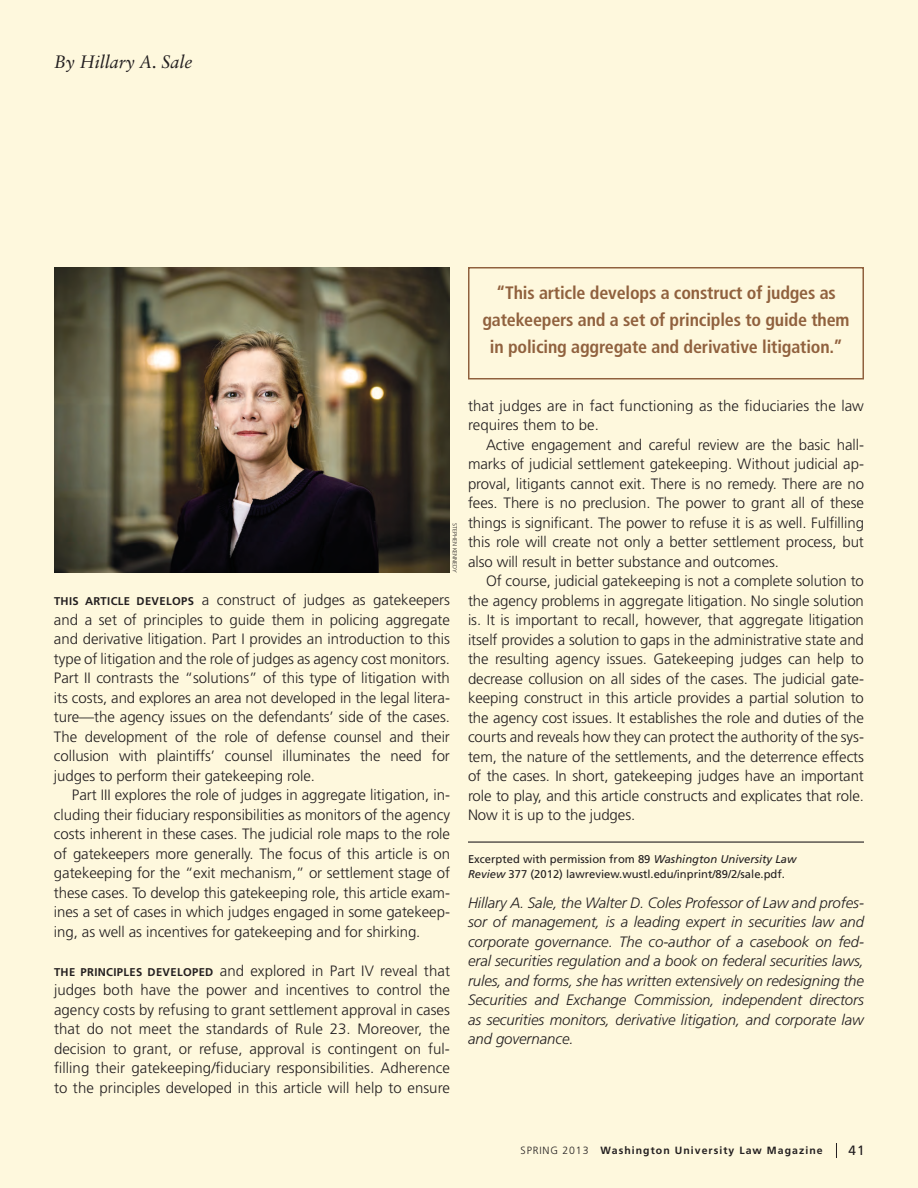
<style>
.page{position:relative;width:918px;height:1188px;background:#fef8dd}
.page>*{position:absolute;margin:0;border:0;box-sizing:border-box;transform-origin:0 0}
.t1{font:700 condensed 18px/27px "Frutiger LT Std";letter-spacing:-.01em;color:#90613e;text-align:center}
.t2{font:italic 18px "Sabon LT Std";color:#231f20}
.t3{font:300 15px/19.5px "Frutiger LT Std";letter-spacing:-.005em;color:#231f20;text-align:justify}
.t4{font:italic 300 15px/19.5px "Frutiger LT Std";letter-spacing:-.005em;color:#231f20;text-align:justify}
.t5{font:13.5px "Frutiger LT Std";color:#231f20}
.t6{font:11.25px/15px "Frutiger LT Std";color:#231f20}
.t7{font:700 10.5px "Frutiger LT Std";letter-spacing:.1em;color:#231f20}
.t8{font:300 6px "Frutiger LT Std";color:#231f20}
.s1{font-weight:700;font-size:11.25px}
.s2{font-style:italic}
.s3{font-weight:300}
</style>
<div class="page">
<svg style="left:836px;top:1143px;width:1px;height:15px"></svg>
<hr style="left:468px;top:842px;width:396px;height:1px;background:#231f20">
<img style="left:54px;top:267px;width:396px;height:306px">
<div style="left:468px;top:267px;width:396px;height:113px;border:2px solid #90613e"></div>
<p class="t2" style="left:54px;top:51px;width:140px">By Hillary A. Sale</p>
<p class="t1" style="left:482px;top:279px;width:369px">“This article develops a construct of judges as gatekeepers and a set of principles to guide them in policing aggregate and derivative litigation.”</p>
<p class="t8" style="left:458px;top:523px;width:52px;rotate:90deg">STEPHEN KENNEDY</p>
<p class="t3" style="left:54px;top:591px;width:398px"><span class="s1">THIS ARTICLE DEVELOPS</span> a construct of judges as gatekeepers and a set of principles to guide them in policing aggregate and derivative litigation. Part I provides an introduction to this type of litigation and the role of judges as agency cost monitors.<br>Part II contrasts the “solutions” of this type of litigation with its costs, and explores an area not developed in the legal litera&shy;ture—the agency issues on the defendants’ side of the cases.<br>The development of the role of defense counsel and their collusion with plaintiffs’ counsel illuminates the need for judges to perform their gatekeeping role.</p>
<p class="t3" style="left:54px;top:786px;width:398px;text-indent:18px">Part III explores the role of judges in aggregate litigation, in&shy;cluding their fiduciary responsibilities as monitors of the agency costs inherent in these cases. The judicial role maps to the role of gatekeepers more generally. The focus of this article is on gatekeeping for the “exit mechanism,” or settlement stage of these cases. To develop this gatekeeping role, this article exam&shy;ines a set of cases in which judges engaged in some gatekeep&shy;ing, as well as incentives for gatekeeping and for shirking.</p>
<p class="t3" style="left:54px;top:961px;width:398px"><span class="s1">THE PRINCIPLES DEVELOPED</span> and explored in Part IV reveal that judges both have the power and incentives to control the agency costs by refusing to grant settlement approval in cases that do not meet the standards of Rule 23. Moreover, the decision to grant, or refuse, approval is contingent on ful&shy;filling their gatekeeping/fiduciary responsibilities. Adherence to the principles developed in this article will help to ensure</p>
<p class="t3" style="left:468px;top:396px;width:397px">that judges are in fact functioning as the fiduciaries the law requires them to be.</p>
<p class="t3" style="left:468px;top:435px;width:398px;text-indent:18px">Active engagement and careful review are the basic hall&shy;marks of judicial settlement gatekeeping. Without judicial ap&shy;proval, litigants cannot exit. There is no remedy. There are no fees. There is no preclusion. The power to grant all of these things is significant. The power to refuse it is as well. Fulfilling this role will create not only a better settlement process, but also will result in better substance and outcomes.</p>
<p class="t3" style="left:468px;top:572px;width:398px;text-indent:18px">Of course, judicial gatekeeping is not a complete solution to the agency problems in aggregate litigation. No single solution is. It is important to recall, however, that aggregate litigation itself provides a solution to gaps in the administrative state and the resulting agency issues. Gatekeeping judges can help to decrease collusion on all sides of the cases. The judicial gate&shy;keeping construct in this article provides a partial solution to the agency cost issues. It establishes the role and duties of the courts and reveals how they can protect the authority of the sys&shy;tem, the nature of the settlements, and the deterrence effects of the cases. In short, gatekeeping judges have an important role to play, and this article constructs and explicates that role.<br>Now it is up to the judges.</p>
<p class="t6" style="left:468px;top:852px;width:330px">Excerpted with permission from 89 <span class="s2">Washington University Law<br>Review</span> 377 (2012) lawreview.wustl.edu/inprint/89/2/sale.pdf.</p>
<p class="t4" style="left:468px;top:893px;width:398px">Hillary A. Sale, the Walter D. Coles Professor of Law and profes&shy;sor of management, is a leading expert in securities law and corporate governance. The co-author of a casebook on fed&shy;eral securities regulation and a book on federal securities laws, rules, and forms, she has written extensively on redesigning the Securities and Exchange Commission, independent directors as securities monitors, derivative litigation, and corporate law and governance.</p>
<p class="t7" style="left:521px;top:1144px;width:304px"><span class="s3">SPRING 2013</span> Washington University Law Magazine</p>
<p class="t5" style="left:849px;top:1142px;width:18px">41</p>
</div>
